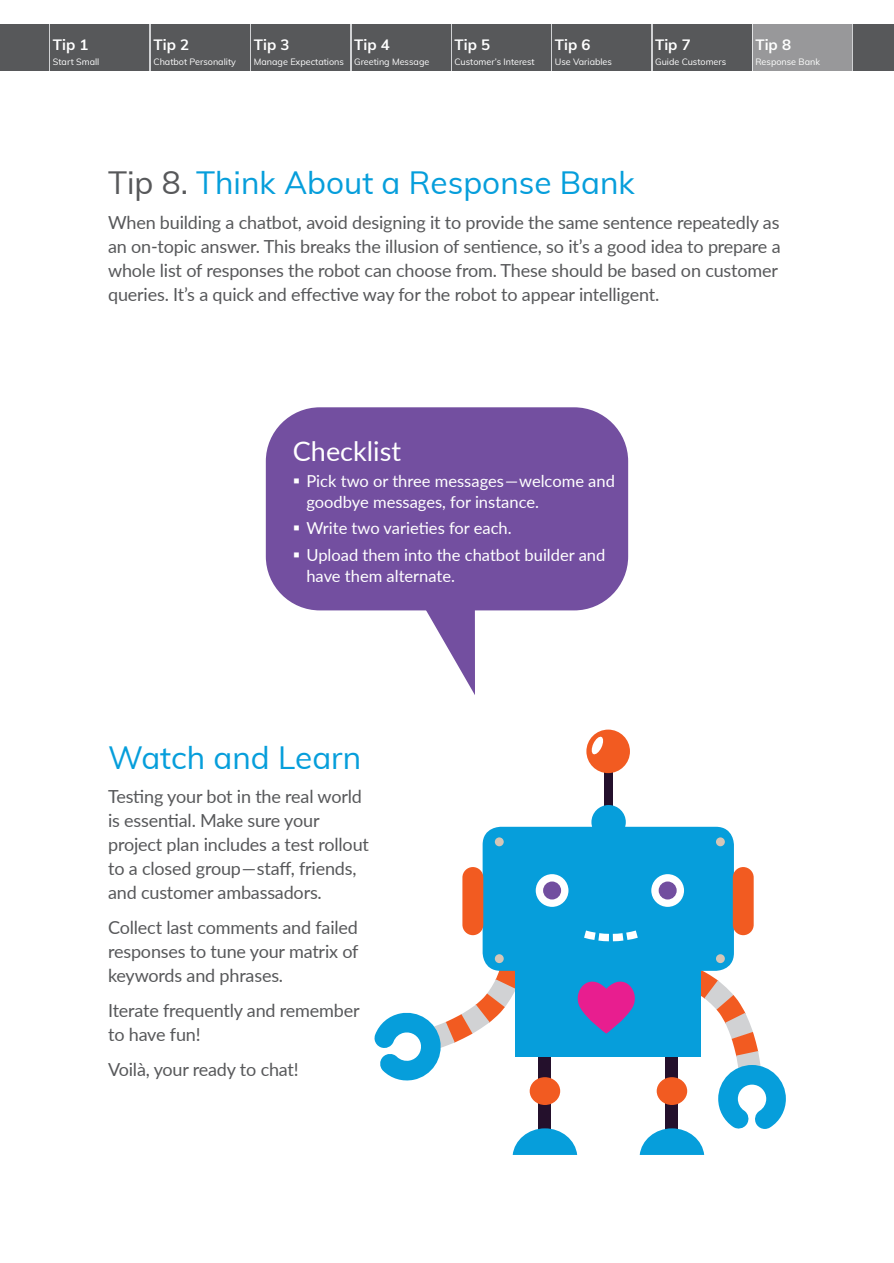
<style>
.page{position:relative;width:894px;height:1263px;background:#fff}
.page>*{position:absolute;margin:0;border:0;box-sizing:border-box;transform-origin:0 0}
.Subhead{font:31.5px "Muli";color:#069edb}
.Checklist_head{font:27px "Lato";color:#fff}
.Body{font:18px/24px "Lato";letter-spacing:-.01em;color:#57585a}
.t1{font:16.5px/21px "Lato";color:#fff}
.t2{font:700 15px "Muli";color:#fff}
.t3{font:9px "Muli";color:#fff}
.s1{color:#57585a}
</style>
<div class="page">
<div style="left:0;top:24px;width:48px;height:46px;background:#57585a"></div>
<div style="left:51px;top:24px;width:98px;height:46px;background:#57585a"></div>
<div style="left:151px;top:24px;width:99px;height:46px;background:#57585a"></div>
<div style="left:251px;top:24px;width:99px;height:46px;background:#57585a"></div>
<div style="left:352px;top:24px;width:98px;height:46px;background:#57585a"></div>
<div style="left:452px;top:24px;width:98px;height:46px;background:#57585a"></div>
<div style="left:552px;top:24px;width:98px;height:46px;background:#57585a"></div>
<div style="left:652px;top:24px;width:99px;height:46px;background:#57585a"></div>
<div style="left:853px;top:24px;width:40px;height:46px;background:#57585a"></div>
<svg style="left:394px;top:610px;width:81px;height:85px"></svg>
<div style="left:266px;top:407px;width:362px;height:203px;background:#734fa0;border-radius:54px"></div>
<div style="left:604px;top:762px;width:8px;height:57px;background:#24102c"></div>
<div style="left:591px;top:805px;width:34px;height:34px;background:#069edb;border-radius:50%"></div>
<div style="left:586px;top:729px;width:43px;height:44px;background:#f25b21;border-radius:50%"></div>
<svg style="left:591px;top:736px;width:12px;height:19px"></svg>
<div style="left:482px;top:826px;width:251px;height:144px;background:#069edb;border-radius:18px"></div>
<div style="left:535px;top:874px;width:33px;height:33px;background:#fff;border-radius:50%"></div>
<div style="left:543px;top:881px;width:18px;height:18px;background:#724e9f;border-radius:50%"></div>
<div style="left:651px;top:874px;width:32px;height:33px;background:#fff;border-radius:50%"></div>
<div style="left:658px;top:881px;width:18px;height:18px;background:#724e9f;border-radius:50%"></div>
<div style="left:462px;top:867px;width:21px;height:68px;background:#f25b21;border-radius:10px"></div>
<div style="left:732px;top:867px;width:21px;height:68px;background:#f25b21;border-radius:10px"></div>
<div style="left:494px;top:837px;width:9px;height:9px;background:#d5c6b7;border-radius:50%"></div>
<div style="left:715px;top:837px;width:9px;height:9px;background:#d5c6b7;border-radius:50%"></div>
<div style="left:494px;top:954px;width:9px;height:9px;background:#d5c6b7;border-radius:50%"></div>
<svg style="left:715px;top:954px;width:9px;height:9px"></svg>
<svg style="left:374px;top:962px;width:411px;height:193px"></svg>
<svg style="left:584px;top:930px;width:53px;height:11px"></svg>
<div style="left:751px;top:24px;width:99px;height:48px;background:#98989a"></div>
<p class="t2" style="left:53px;top:34px;width:37px">Tip 1</p>
<p class="t3" style="left:53px;top:55px;width:48px">Start Small</p>
<p class="t2" style="left:153px;top:34px;width:37px">Tip 2</p>
<p class="t3" style="left:153px;top:55px;width:84px">Chatbot Personality</p>
<p class="t2" style="left:254px;top:34px;width:37px">Tip 3</p>
<p class="t3" style="left:254px;top:55px;width:91px">Manage Expectations</p>
<p class="t2" style="left:354px;top:34px;width:37px">Tip 4</p>
<p class="t3" style="left:354px;top:55px;width:77px">Greeting Message</p>
<p class="t2" style="left:454px;top:34px;width:37px">Tip 5</p>
<p class="t3" style="left:454px;top:55px;width:82px">Customer’s Interest</p>
<p class="t2" style="left:554px;top:34px;width:37px">Tip 6</p>
<p class="t3" style="left:554px;top:55px;width:59px">Use Variables</p>
<p class="t2" style="left:654px;top:34px;width:37px">Tip 7</p>
<p class="t3" style="left:654px;top:55px;width:73px">Guide Customers</p>
<p class="t2" style="left:755px;top:34px;width:37px">Tip 8</p>
<p class="t3" style="left:755px;top:55px;width:66px">Response Bank</p>
<p class="Subhead" style="left:108px;top:159px;width:528px"><span class="s1">Tip 8.</span> Think About a Response Bank</p>
<p class="Body" style="left:108px;top:209px;width:673px">When building a chatbot, avoid designing it to provide the same sentence repeatedly as an on-topic answer. This breaks the illusion of sentience, so it’s a good idea to prepare a whole list of responses the robot can choose from. These should be based on customer queries. It’s a quick and effective way for the robot to appear intelligent.</p>
<p class="Checklist_head" style="left:293px;top:431px;width:110px">Checklist</p>
<p class="t1" style="left:306px;top:470px;width:310px">Pick two or three messages — welcome and goodbye messages, for instance.</p>
<p class="t1" style="left:306px;top:517px;width:207px">Write two varieties for each.</p>
<p class="t1" style="left:306px;top:543px;width:300px">Upload them into the chatbot builder and have them alternate.</p>
<p class="Subhead" style="left:108px;top:734px;width:254px">Watch and Learn</p>
<p class="Body" style="left:108px;top:784px;width:262px">Testing your bot in the real world is essential. Make sure your project plan includes a test rollout to a closed group — staff, friends, and customer ambassadors.</p>
<p class="Body" style="left:108px;top:915px;width:252px;text-align:justify">Collect last comments and failed responses to tune your matrix of keywords and phrases.</p>
<p class="Body" style="left:108px;top:997px;width:253px">Iterate frequently and remember to have fun!</p>
<p class="Body" style="left:108px;top:1056px;width:192px">Voilà, your ready to chat!</p>
</div>
